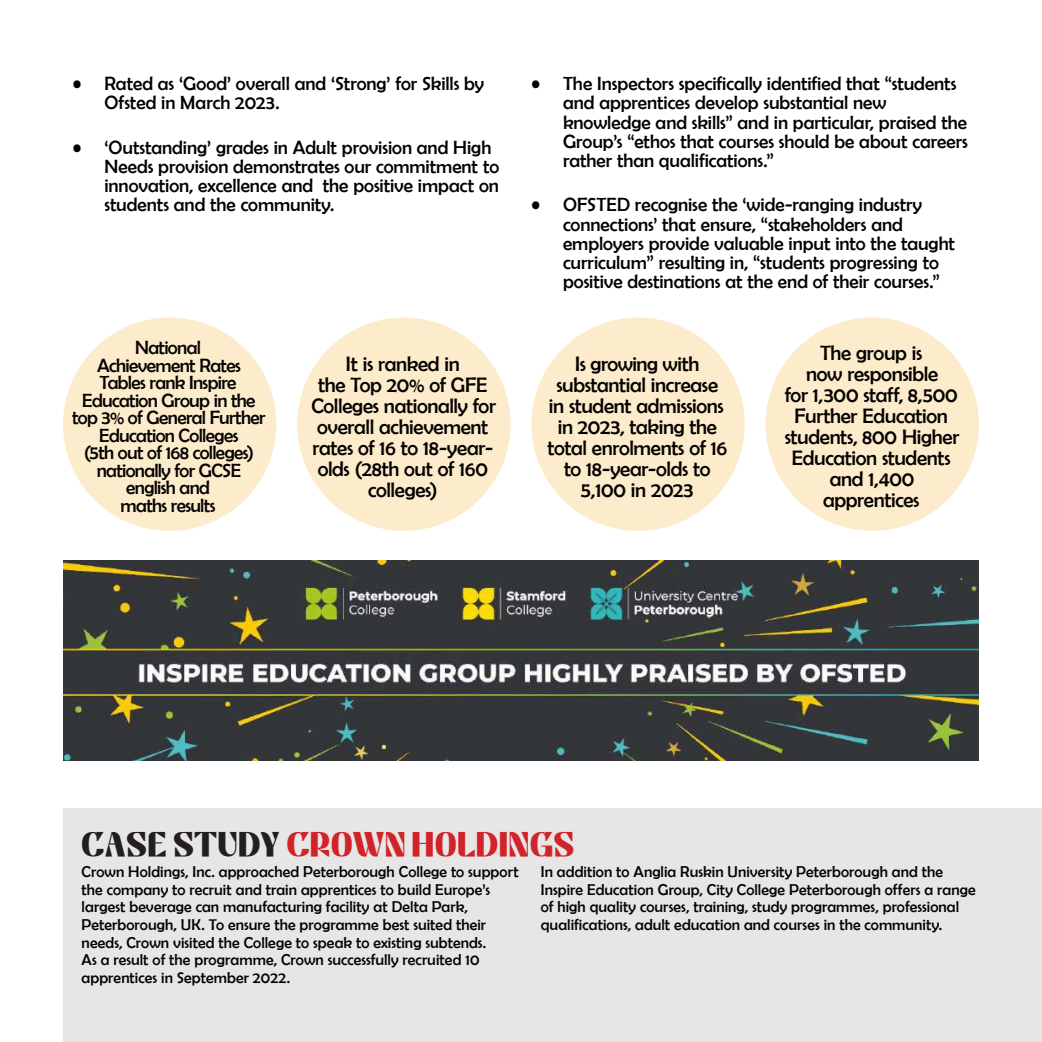
<style>
.page{position:relative;width:1042px;height:1042px;background:#fff}
.page>*{position:absolute;margin:0;border:0;box-sizing:border-box;transform-origin:0 0}
.t1{font:35px "Knight";letter-spacing:.02em;color:#d1232a}
.t2{font:21px/21px "Berlin Sans FB";letter-spacing:-.015em;color:#040101;text-align:center}
.t3{font:19.25px/19.2px "Berlin Sans FB";letter-spacing:-.005em;color:#040101}
.t4{font:19.25px/17.5px "Berlin Sans FB";letter-spacing:-.035em;color:#040101;text-align:center}
.t5{font:15.75px/17.5px "Berlin Sans FB";letter-spacing:.005em;color:#040101}
.s1{color:#231f20}
</style>
<div class="page">
<div style="left:64px;top:809px;width:978px;height:233px;background:#e7e6e6"></div>
<img style="left:63px;top:561px;width:916px;height:199px">
<div style="left:63px;top:317px;width:213px;height:214px;background:#fceccc;border-radius:50%"></div>
<div style="left:531px;top:317px;width:214px;height:214px;background:#fceccc;border-radius:50%"></div>
<div style="left:297px;top:317px;width:213px;height:214px;background:#fceccc;border-radius:50%"></div>
<div style="left:765px;top:317px;width:214px;height:214px;background:#fceccc;border-radius:50%"></div>
<p class="t3" style="left:104px;top:74px;width:381px;text-indent:-32px">• Rated as ‘Good’ overall and ‘Strong’ for Skills by<br>Ofsted in March 2023.</p>
<p class="t3" style="left:104px;top:137px;width:396px;text-indent:-32px">• ‘Outstanding’ grades in Adult provision and High Needs provision demonstrates our commitment to innovation, excellence and the positive impact on students and the community.</p>
<p class="t3" style="left:563px;top:74px;width:406px;text-indent:-32px">• The Inspectors specifically identified that “students and apprentices develop substantial new knowledge and skills” and in particular, praised the Group’s “ethos that courses should be about careers rather than qualifications.”</p>
<p class="t3" style="left:563px;top:195px;width:394px;text-indent:-32px">• OFSTED recognise the ‘wide-ranging industry connections’ that ensure, “stakeholders and employers provide valuable input into the taught curriculum” resulting in, “students progressing to positive destinations at the end of their courses.”</p>
<p class="t4" style="left:72px;top:339px;width:195px">National<br>Achievement Rates<br>Tables rank Inspire<br>Education Group in the top 3% of General Further<br>Education Colleges<br>(5th out of 168 colleges) nationally for GCSE english and<br>maths results</p>
<p class="t2" style="left:311px;top:353px;width:186px">It is ranked in<br>the Top 20% of GFE<br>Colleges nationally for overall achievement rates of 16 to 18-year&shy;olds (28th out of 160 colleges)</p>
<p class="t2" style="left:784px;top:342px;width:176px">The group is<br>now responsible<br>for 1,300 staff, 8,500<br>Further Education students, 800 Higher<br>Education students and 1,400 apprentices</p>
<p class="t2" style="left:547px;top:353px;width:181px">Is growing with substantial increase in student admissions in 2023, taking the total enrolments of 16 to 18-year-olds to<br>5,100 in 2023</p>
<h1 class="t1" style="left:82px;top:822px;width:494px"><span class="s1">CASE STUDY</span> CROWN HOLDINGS</h1>
<p class="t5" style="left:82px;top:863px;width:439px">Crown Holdings, Inc. approached Peterborough College to support the company to recruit and train apprentices to build Europe’s largest beverage can manufacturing facility at Delta Park, Peterborough, UK. To ensure the programme best suited their needs, Crown visited the College to speak to existing subtends.<br>As a result of the programme, Crown successfully recruited 10 apprentices in September 2022.</p>
<p class="t5" style="left:541px;top:863px;width:436px">In addition to Anglia Ruskin University Peterborough and the Inspire Education Group, City College Peterborough offers a range of high quality courses, training, study programmes, professional qualifications, adult education and courses in the community.</p>
</div>
